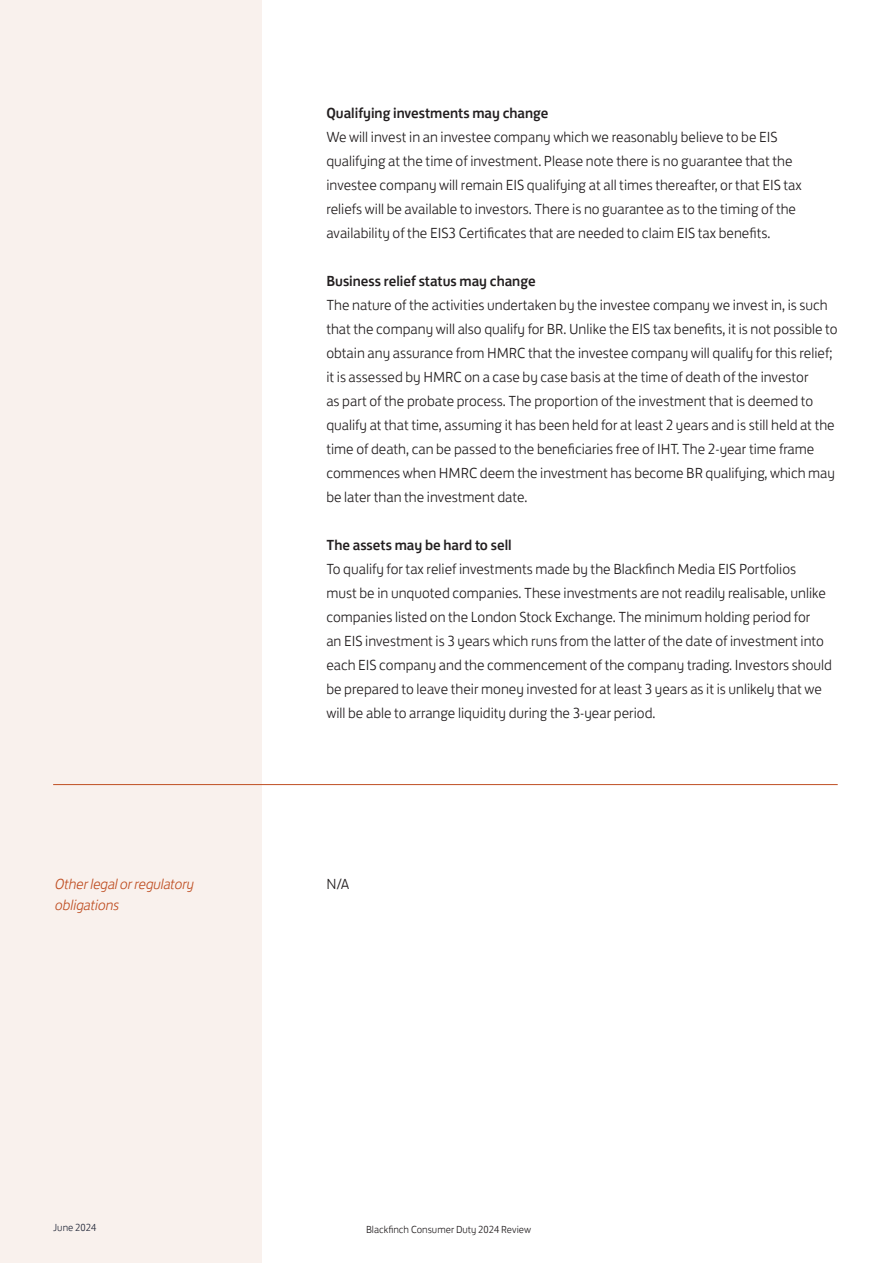
<style>
.page{position:relative;width:893px;height:1263px;background:#fff}
.page>*{position:absolute;margin:0;border:0;box-sizing:border-box;transform-origin:0 0}
.t1{font:300 15px/24px "FS Jack";color:#231f20}
.t2{font:500 15px "FS Jack";color:#231f20}
.t3{font:italic 300 15px/21px "FS Jack";letter-spacing:-.02em;color:#bf4e22}
.t4{font:300 10.5px "FS Jack";color:#231f20}
.t5{font:300 10.5px "FS Jack";color:#24293a}
</style>
<div class="page">
<div style="left:0;top:0;width:261px;height:1263px;background:#f9f1ed"></div>
<hr style="left:53px;top:784px;width:785px;height:1px;background:#bf4e22">
<p class="t2" style="left:326px;top:100px;width:224px">Qualifying investments may change</p>
<p class="t1" style="left:326px;top:123px;width:477px">We will invest in an investee company which we reasonably believe to be EIS qualifying at the time of investment. Please note there is no guarantee that the investee company will remain EIS qualifying at all times thereafter, or that EIS tax reliefs will be available to investors. There is no guarantee as to the timing of the availability of the EIS3 Certificates that are needed to claim EIS tax benefits.</p>
<p class="t2" style="left:326px;top:268px;width:211px">Business relief status may change</p>
<p class="t1" style="left:326px;top:291px;width:513px">The nature of the activities undertaken by the investee company we invest in, is such that the company will also qualify for BR. Unlike the EIS tax benefits, it is not possible to obtain any assurance from HMRC that the investee company will qualify for this relief; it is assessed by HMRC on a case by case basis at the time of death of the investor<br>as part of the probate process. The proportion of the investment that is deemed to qualify at that time, assuming it has been held for at least 2 years and is still held at the time of death, can be passed to the beneficiaries free of IHT. The 2-year time frame commences when HMRC deem the investment has become BR qualifying, which may be later than the investment date.</p>
<p class="t2" style="left:326px;top:532px;width:187px">The assets may be hard to sell</p>
<p class="t1" style="left:326px;top:555px;width:507px">To qualify for tax relief investments made by the Blackfinch Media EIS Portfolios<br>must be in unquoted companies. These investments are not readily realisable, unlike companies listed on the London Stock Exchange. The minimum holding period for<br>an EIS investment is 3 years which runs from the latter of the date of investment into each EIS company and the commencement of the company trading. Investors should be prepared to leave their money invested for at least 3 years as it is unlikely that we will be able to arrange liquidity during the 3-year period.</p>
<p class="t3" style="left:55px;top:873px;width:140px">Other legal or regulatory obligations</p>
<p class="t1" style="left:326px;top:871px;width:24px">N/A</p>
<p class="t5" style="left:53px;top:1219px;width:45px">June 2024</p>
<p class="t4" style="left:366px;top:1221px;width:167px">Blackfinch Consumer Duty 2024 Review</p>
</div>
